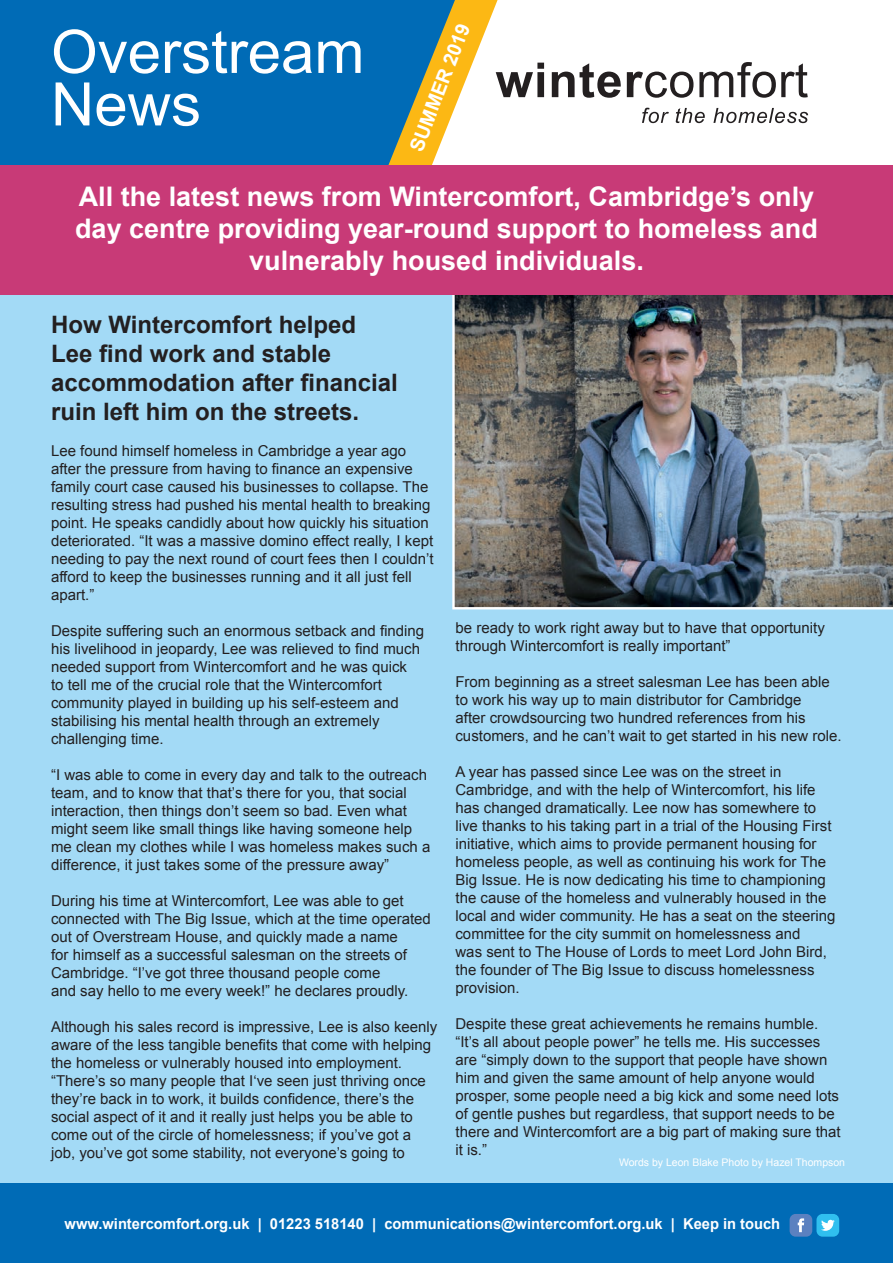
<style>
.page{position:relative;width:893px;height:1263px;background:#fff}
.page>*{position:absolute;margin:0;border:0;box-sizing:border-box;transform-origin:0 0}
.t1{font:60px/52.5px "Arial";color:#fff}
.t2{font:700 27px/32.4px "Arial";color:#fff;text-align:center}
.t3{font:700 24px/28.8px "Arial";color:#231f20}
.t4{font:700 19.5px "Arial";color:#fff}
.t5{font:15px/18px "Arial";color:#231f20}
.t6{font:700 15px "Arial";color:#fff}
.t7{font:10.5px "Arial";color:#fff}
</style>
<div class="page">
<div style="left:0;top:295px;width:893px;height:888px;background:#a3daf6"></div>
<img style="left:452px;top:295px;width:441px;height:314px">
<svg style="left:455px;top:0;width:43px;height:166px"></svg>
<svg style="left:0;top:0;width:455px;height:166px;fill:#006bb6"></svg>
<svg style="left:642px;top:108px;width:166px;height:15px"></svg>
<svg style="left:496px;top:62px;width:312px;height:36px"></svg>
<div style="left:0;top:1183px;width:893px;height:80px;background:#006bb6"></div>
<div style="left:790px;top:1214px;width:22px;height:22px;background:#5b81c0;border-radius:6px"></div>
<div style="left:816px;top:1214px;width:23px;height:22px;background:#30bfef;border-radius:6px"></div>
<svg style="left:798px;top:1218px;width:6px;height:14px"></svg>
<svg style="left:821px;top:1220px;width:14px;height:11px"></svg>
<div style="left:0;top:166px;width:893px;height:129px;background:#c83a77"></div>
<h1 class="t1" style="left:51px;top:26px;width:315px">Overstream<br>News</h1>
<h3 class="t4" style="left:404px;top:146px;width:137px;rotate:-69deg">SUMMER 2019</h3>
<h2 class="t2" style="left:75px;top:181px;width:744px">All the latest news from Wintercomfort, Cambridge’s only day centre providing year-round support to homeless and vulnerably housed individuals.</h2>
<h3 class="t3" style="left:51px;top:311px;width:348px">How Wintercomfort helped<br>Lee find work and stable accommodation after financial ruin left him on the streets.</h3>
<p class="t5" style="left:51px;top:441px;width:384px">Lee found himself homeless in Cambridge a year ago after the pressure from having to finance an expensive family court case caused his businesses to collapse. The resulting stress had pushed his mental health to breaking point. He speaks candidly about how quickly his situation deteriorated. “It was a massive domino effect really, I kept needing to pay the next round of court fees then I couldn’t afford to keep the businesses running and it all just fell apart.”</p>
<p class="t5" style="left:51px;top:621px;width:375px">Despite suffering such an enormous setback and finding his livelihood in jeopardy, Lee was relieved to find much needed support from Wintercomfort and he was quick<br>to tell me of the crucial role that the Wintercomfort community played in building up his self-esteem and stabilising his mental health through an extremely challenging time.</p>
<p class="t5" style="left:51px;top:765px;width:381px">“I was able to come in every day and talk to the outreach team, and to know that that’s there for you, that social interaction, then things don’t seem so bad. Even what might seem like small things like having someone help me clean my clothes while I was homeless makes such a difference, it just takes some of the pressure away”</p>
<p class="t5" style="left:51px;top:891px;width:381px">During his time at Wintercomfort, Lee was able to get connected with The Big Issue, which at the time operated out of Overstream House, and quickly made a name<br>for himself as a successful salesman on the streets of Cambridge. “I’ve got three thousand people come<br>and say hello to me every week!” he declares proudly.</p>
<p class="t5" style="left:51px;top:1017px;width:388px">Although his sales record is impressive, Lee is also keenly aware of the less tangible benefits that come with helping the homeless or vulnerably housed into employment. “There’s so many people that I‘ve seen just thriving once they’re back in to work, it builds confidence, there’s the social aspect of it and it really just helps you be able to come out of the circle of homelessness; if you’ve got a job, you’ve got some stability, not everyone’s going to</p>
<p class="t5" style="left:455px;top:619px;width:371px">be ready to work right away but to have that opportunity through Wintercomfort is really important”</p>
<p class="t5" style="left:455px;top:673px;width:388px">From beginning as a street salesman Lee has been able to work his way up to main distributor for Cambridge<br>after crowdsourcing two hundred references from his customers, and he can’t wait to get started in his new role.</p>
<p class="t5" style="left:455px;top:763px;width:381px">A year has passed since Lee was on the street in Cambridge, and with the help of Wintercomfort, his life has changed dramatically. Lee now has somewhere to live thanks to his taking part in a trial of the Housing First initiative, which aims to provide permanent housing for homeless people, as well as continuing his work for The Big Issue. He is now dedicating his time to championing the cause of the homeless and vulnerably housed in the local and wider community. He has a seat on the steering committee for the city summit on homelessness and<br>was sent to The House of Lords to meet Lord John Bird, the founder of The Big Issue to discuss homelessness provision.</p>
<p class="t5" style="left:455px;top:1015px;width:387px">Despite these great achievements he remains humble. “It’s all about people power” he tells me. His successes are “simply down to the support that people have shown him and given the same amount of help anyone would prosper, some people need a big kick and some need lots of gentle pushes but regardless, that support needs to be there and Wintercomfort are a big part of making sure that it is.”</p>
<p class="t7" style="left:619px;top:1156px;width:228px">Words by Leon Blake Photo by Hazel Thompson</p>
<p class="t6" style="left:65px;top:1214px;width:717px">www.wintercomfort.org.uk | 01223 518140 | communications@wintercomfort.org.uk | Keep in touch</p>
</div>
